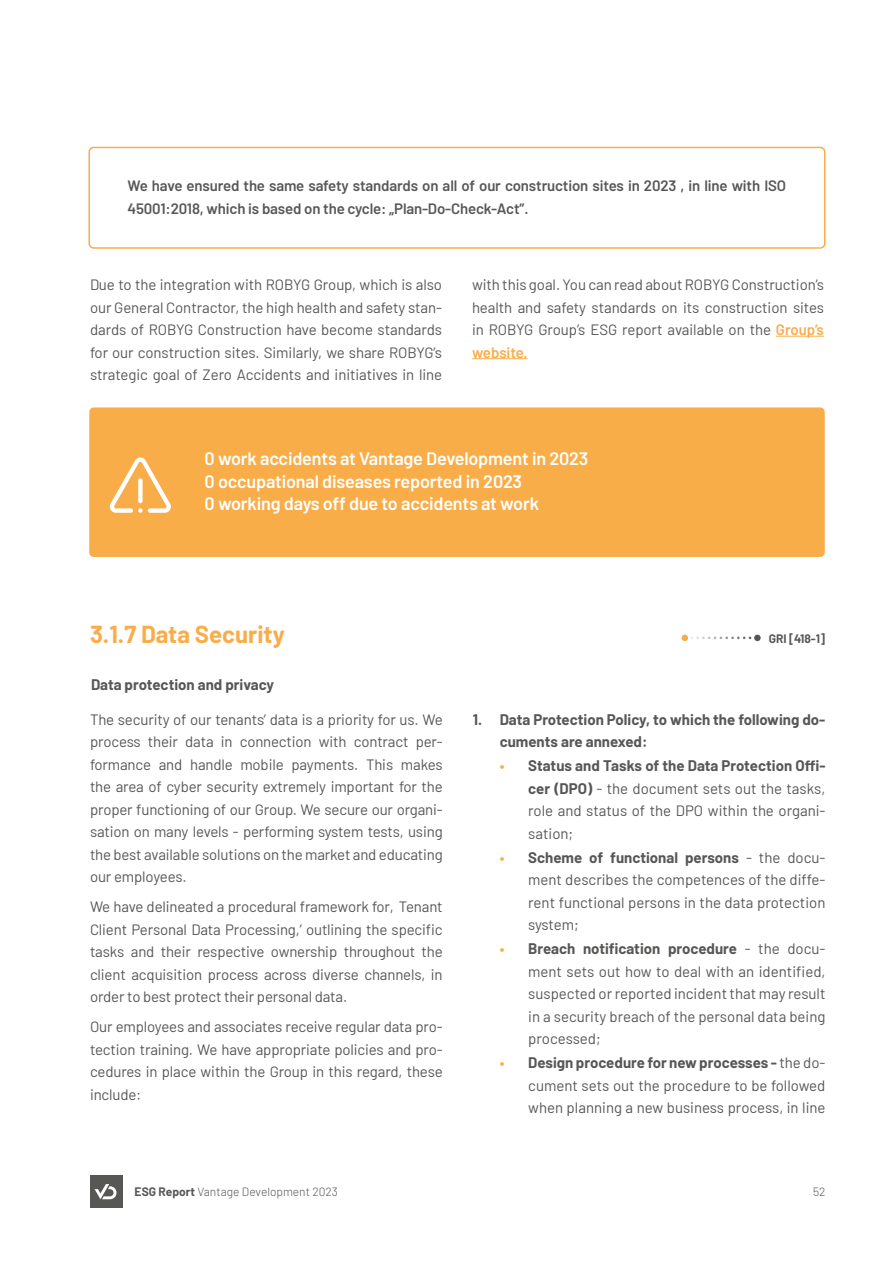
<style>
.page{position:relative;width:893px;height:1263px;background:#fff}
.page>*{position:absolute;margin:0;border:0;box-sizing:border-box;transform-origin:0 0}
.t1{font:700 24px "Barlow";color:#f8ad49}
.t2{font:600 18px/22.5px "Barlow";letter-spacing:-.01em;color:#fff}
.t3{font:15px/22.5px "Barlow";letter-spacing:-.005em;color:#575756;text-align:justify}
.t4{font:600 15px/22.5px "Barlow";letter-spacing:-.01em;color:#575756}
.t5{font:700 15px/22.5px "Barlow";color:#575756}
.t6{font:300 12px "Barlow";color:#575756}
.t7{font:700 12px "Barlow";color:#575756}
.s1{font-weight:600;color:#f8ad49}
.s2{font-weight:700}
</style>
<div class="page">
<div style="left:90px;top:1175px;width:32px;height:33px;background:#575756"></div>
<svg style="left:95px;top:1184px;width:21px;height:15px"></svg>
<div style="left:88px;top:147px;width:737px;height:102px;border:2px solid #f8ad49;border-radius:4px"></div>
<hr style="left:776px;top:336px;width:48px;height:1px;background:#f8ad49">
<hr style="left:472px;top:358px;width:56px;height:1px;background:#f8ad49">
<div style="left:89px;top:407px;width:736px;height:150px;background:#f8ad49;border-radius:4px"></div>
<svg style="left:110px;top:457px;width:61px;height:56px"></svg>
<div style="left:754px;top:635px;width:7px;height:6px;background:#575756;border-radius:50%"></div>
<svg style="left:682px;top:635px;width:69px;height:6px"></svg>
<p class="t4" style="left:128px;top:174px;width:660px">We have ensured the same safety standards on all of our construction sites in 2023 , in line with ISO<br>45001:2018, which is based on the cycle: „Plan-Do-Check-Act”.</p>
<p class="t3" style="left:90px;top:272px;width:354px">Due to the integration with ROBYG Group, which is also our General Contractor, the high health and safety stan&shy;dards of ROBYG Construction have become standards for our construction sites. Similarly, we share ROBYG’s strategic goal of Zero Accidents and initiatives in line</p>
<p class="t3" style="left:472px;top:272px;width:354px">with this goal. You can read about ROBYG Construction’s health and safety standards on its construction sites in ROBYG Group’s ESG report available on the <span class="s1">Group’s website.</span></p>
<p class="t2" style="left:205px;top:446px;width:385px">0 work accidents at Vantage Development in 2023<br>0 occupational diseases reported in 2023<br>0 working days off due to accidents at work</p>
<h1 class="t1" style="left:90px;top:616px;width:196px">3.1.7 Data Security</h1>
<p class="t7" style="left:769px;top:629px;width:58px">GRI [418-1]</p>
<p class="t5" style="left:91px;top:672px;width:185px">Data protection and privacy</p>
<p class="t3" style="left:90px;top:707px;width:354px">The security of our tenants’ data is a priority for us. We process their data in connection with contract per&shy;formance and handle mobile payments. This makes the area of cyber security extremely important for the proper functioning of our Group. We secure our organi&shy;sation on many levels - performing system tests, using the best available solutions on the market and educating our employees.</p>
<p class="t3" style="left:90px;top:894px;width:354px">We have delineated a procedural framework for‚Tenant Client Personal Data Processing,’ outlining the specific tasks and their respective ownership throughout the client acquisition process across diverse channels, in order to best protect their personal data.</p>
<p class="t3" style="left:90px;top:1014px;width:354px">Our employees and associates receive regular data pro&shy;tection training. We have appropriate policies and pro&shy;cedures in place within the Group in this regard, these include:</p>
<p class="t5" style="left:500px;top:707px;width:327px;text-indent:-27px">1. Data Protection Policy, to which the following do&shy;cuments are annexed:</p>
<p class="t3" style="left:528px;top:753px;width:299px;text-indent:-28px"><span class="s1">•</span> <span class="s2">Status and Tasks of the Data Protection Offi&shy;cer (DPO)</span> - the document sets out the tasks, role and status of the DPO within the organi&shy;sation;</p>
<p class="t3" style="left:528px;top:845px;width:299px;text-indent:-28px"><span class="s1">•</span> <span class="s2">Scheme of functional persons</span> - the docu&shy;ment describes the competences of the diffe&shy;rent functional persons in the data protection system;</p>
<p class="t3" style="left:528px;top:936px;width:299px;text-indent:-28px"><span class="s1">•</span> <span class="s2">Breach notification procedure</span> - the docu&shy;ment sets out how to deal with an identified, suspected or reported incident that may result in a security breach of the personal data being processed;</p>
<p class="t3" style="left:528px;top:1050px;width:299px;text-indent:-28px"><span class="s1">•</span> <span class="s2">Design procedure for new processes -</span> the do&shy;cument sets out the procedure to be followed when planning a new business process, in line</p>
<p class="t6" style="left:135px;top:1182px;width:205px"><span class="s2">ESG Report</span> Vantage Development 2023</p>
<p class="t6" style="left:813px;top:1182px;width:14px">52</p>
</div>
